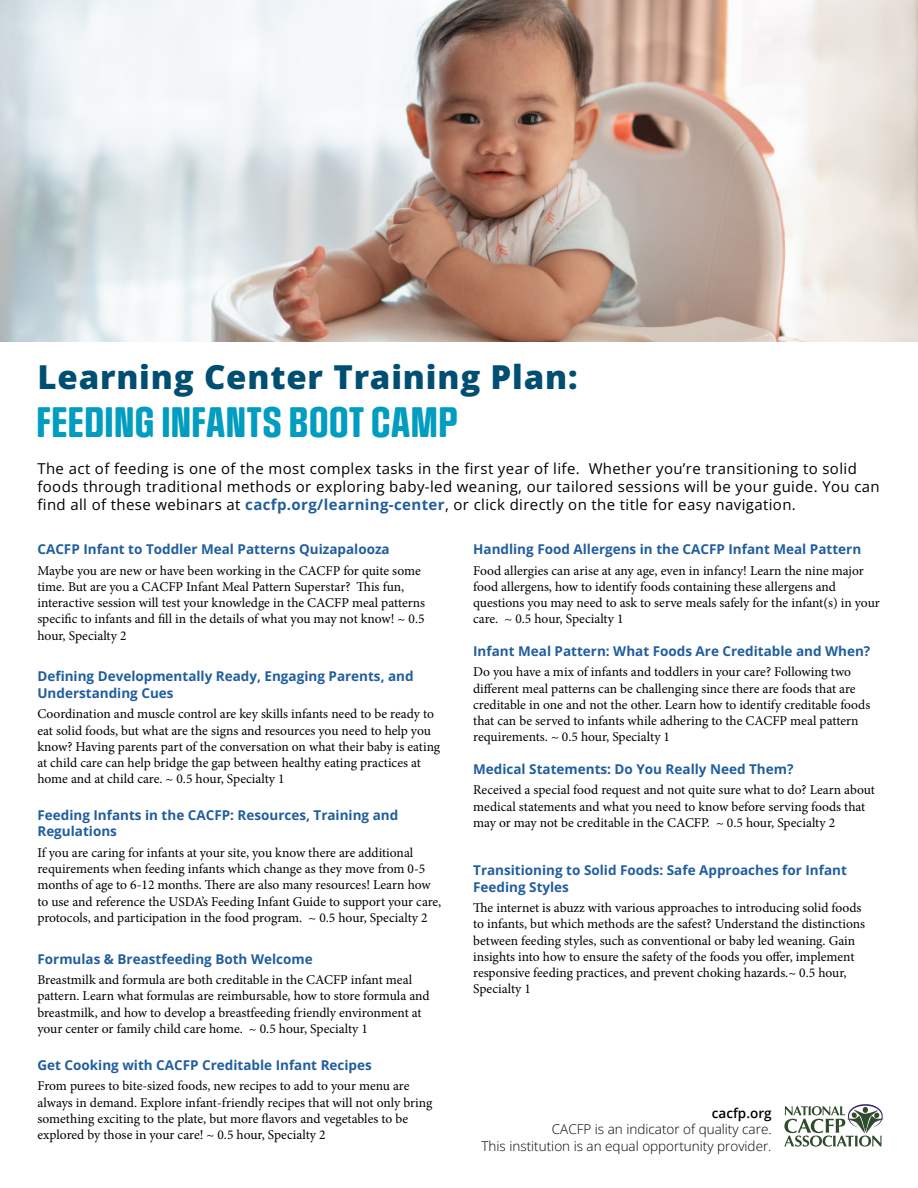
<style>
.page{position:relative;width:918px;height:1188px;background:#fff}
.page>*{position:absolute;margin:0;border:0;box-sizing:border-box;transform-origin:0 0}
.t1{font:36px "Social Gothic Soft";letter-spacing:-.005em;color:#009dc1}
.t2{font:800 33px "Open Sans";letter-spacing:.025em;color:#004e72}
.t3{font:15px/18px "Open Sans";letter-spacing:.025em;color:#000}
.t4{font:13.5px/16.2px "Minion Pro";letter-spacing:-.005em;color:#000}
.t5{font:700 13.5px/16.2px "Open Sans";color:#215e9e}
.t6{font:300 13.5px/16.2px "Open Sans";color:#000101;text-align:right}
.t7{font:600 13.5px "Open Sans";color:#000101}
.s1{font-weight:700;color:#215e9e}
</style>
<div class="page">
<img style="left:0;top:0;width:918px;height:342px">
<svg style="left:784px;top:1104px;width:99px;height:43px"></svg>
<h2 class="t2" style="left:37px;top:354px;width:542px">Learning Center Training Plan:</h2>
<h1 class="t1" style="left:36px;top:399px;width:423px">FEEDING INFANTS BOOT CAMP</h1>
<p class="t3" style="left:37px;top:459px;width:844px">The act of feeding is one of the most complex tasks in the first year of life. Whether you’re transitioning to solid foods through traditional methods or exploring baby-led weaning, our tailored sessions will be your guide. You can find all of these webinars at <span class="s1">cacfp.org/learning-center</span>, or click directly on the title for easy navigation.</p>
<p class="t5" style="left:37px;top:541px;width:354px">CACFP Infant to Toddler Meal Patterns Quizapalooza</p>
<p class="t4" style="left:37px;top:562px;width:389px">Maybe you are new or have been working in the CACFP for quite some time. But are you a CACFP Infant Meal Pattern Superstar? This fun, interactive session will test your knowledge in the CACFP meal patterns specific to infants and fill in the details of what you may not know! ~ 0.5 hour, Specialty 2</p>
<p class="t5" style="left:37px;top:668px;width:378px">Defining Developmentally Ready, Engaging Parents, and<br>Understanding Cues</p>
<p class="t4" style="left:37px;top:706px;width:404px">Coordination and muscle control are key skills infants need to be ready to eat solid foods, but what are the signs and resources you need to help you know? Having parents part of the conversation on what their baby is eating at child care can help bridge the gap between healthy eating practices at home and at child care. ~ 0.5 hour, Specialty 1</p>
<p class="t5" style="left:37px;top:807px;width:362px">Feeding Infants in the CACFP: Resources, Training and<br>Regulations</p>
<p class="t4" style="left:37px;top:845px;width:405px">If you are caring for infants at your site, you know there are additional requirements when feeding infants which change as they move from 0-5 months of age to 6-12 months. There are also many resources! Learn how to use and reference the USDA’s Feeding Infant Guide to support your care, protocols, and participation in the food program. ~ 0.5 hour, Specialty 2</p>
<p class="t5" style="left:37px;top:950px;width:277px">Formulas &amp; Breastfeeding Both Welcome</p>
<p class="t4" style="left:37px;top:972px;width:394px">Breastmilk and formula are both creditable in the CACFP infant meal pattern. Learn what formulas are reimbursable, how to store formula and breastmilk, and how to develop a breastfeeding friendly environment at your center or family child care home. ~ 0.5 hour, Specialty 1</p>
<p class="t5" style="left:37px;top:1056px;width:336px">Get Cooking with CACFP Creditable Infant Recipes</p>
<p class="t4" style="left:37px;top:1078px;width:397px">From purees to bite-sized foods, new recipes to add to your menu are always in demand. Explore infant-friendly recipes that will not only bring something exciting to the plate, but more flavors and vegetables to be explored by those in your care! ~ 0.5 hour, Specialty 2</p>
<p class="t5" style="left:473px;top:541px;width:390px">Handling Food Allergens in the CACFP Infant Meal Pattern</p>
<p class="t4" style="left:473px;top:562px;width:408px">Food allergies can arise at any age, even in infancy! Learn the nine major food allergens, how to identify foods containing these allergens and questions you may need to ask to serve meals safely for the infant(s) in your care. ~ 0.5 hour, Specialty 1</p>
<p class="t5" style="left:473px;top:642px;width:399px">Infant Meal Pattern: What Foods Are Creditable and When?</p>
<p class="t4" style="left:473px;top:664px;width:399px">Do you have a mix of infants and toddlers in your care? Following two different meal patterns can be challenging since there are foods that are creditable in one and not the other. Learn how to identify creditable foods that can be served to infants while adhering to the CACFP meal pattern requirements. ~ 0.5 hour, Specialty 1</p>
<p class="t5" style="left:473px;top:760px;width:322px">Medical Statements: Do You Really Need Them?</p>
<p class="t4" style="left:473px;top:782px;width:403px">Received a special food request and not quite sure what to do? Learn about medical statements and what you need to know before serving foods that may or may not be creditable in the CACFP. ~ 0.5 hour, Specialty 2</p>
<p class="t5" style="left:473px;top:862px;width:375px">Transitioning to Solid Foods: Safe Approaches for Infant<br>Feeding Styles</p>
<p class="t4" style="left:473px;top:900px;width:393px">The internet is abuzz with various approaches to introducing solid foods to infants, but which methods are the safest? Understand the distinctions between feeding styles, such as conventional or baby led weaning. Gain insights into how to ensure the safety of the foods you offer, implement responsive feeding practices, and prevent choking hazards.~ 0.5 hour, Specialty 1</p>
<p class="t7" style="left:712px;top:1104px;width:61px">cacfp.org</p>
<p class="t6" style="left:482px;top:1121px;width:292px">CACFP is an indicator of quality care.<br>This institution is an equal opportunity provider.</p>
</div>
